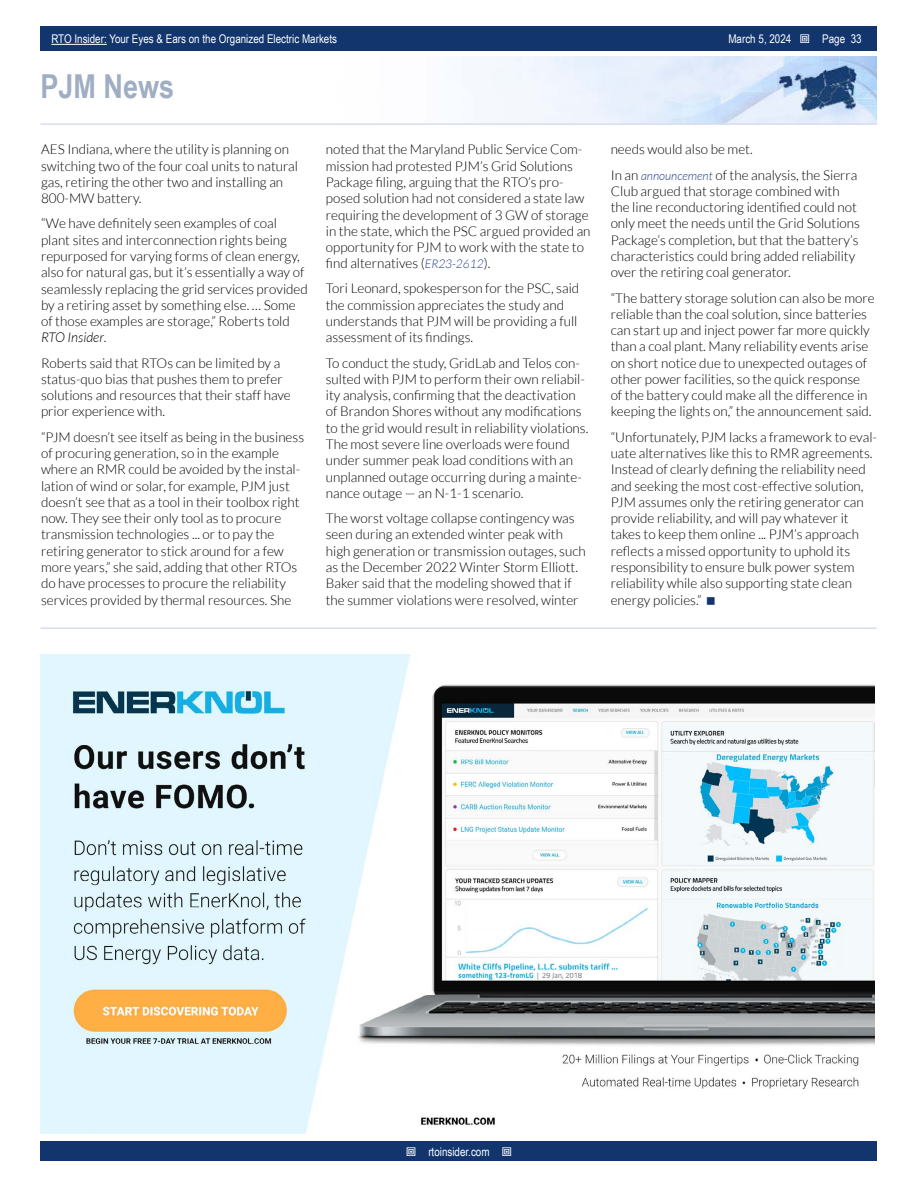
<style>
.page{position:relative;width:918px;height:1188px;background:#fff}
.page>*{position:absolute;margin:0;border:0;box-sizing:border-box;transform-origin:0 0}
.t1{font:700 33px "Arial Narrow";color:#a0aec4}
.t2{font:300 13.5px/16.4px "Lato";color:#000}
.t3{font:12px "Arial Narrow";color:#fff}
.s1{font-style:italic}
.s2{font-style:italic;font-size:12px;color:#25408f}
</style>
<div class="page">
<div style="left:41px;top:1142px;width:836px;height:19px;background:#11356c"></div>
<div style="left:41px;top:27px;width:836px;height:24px;background:#11356c"></div>
<hr style="left:51px;top:44px;width:56px;height:1px;background:#fff">
<img style="left:491px;top:56px;width:386px;height:67px">
<hr style="left:40px;top:123px;width:837px;height:2px;background:#d6deec">
<img style="left:40px;top:655px;width:835px;height:479px">
<hr style="left:41px;top:627px;width:836px;height:2px;background:#d6deec">
<p class="t3" style="left:51px;top:30px;width:287px">RTO Insider: Your Eyes &amp; Ears on the Organized Electric Markets</p>
<p class="t3" style="left:728px;top:30px;width:64px">March 5, 2024</p>
<p class="t3" style="left:822px;top:30px;width:41px">Page 33</p>
<h1 class="t1" style="left:40px;top:61px;width:135px">PJM News</h1>
<p class="t2" style="left:41px;top:141px;width:258px">AES Indiana, where the utility is planning on switching two of the four coal units to natural gas, retiring the other two and installing an 800-MW battery.</p>
<p class="t2" style="left:41px;top:215px;width:268px">“We have definitely seen examples of coal plant sites and interconnection rights being repurposed for varying forms of clean energy, also for natural gas, but it’s essentially a way of seamlessly replacing the grid services provided by a retiring asset by something else. … Some of those examples are storage,” Roberts told <span class="s1">RTO Insider</span>.</p>
<p class="t2" style="left:41px;top:355px;width:251px">Roberts said that RTOs can be limited by a status-quo bias that pushes them to prefer solutions and resources that their staff have prior experience with.</p>
<p class="t2" style="left:41px;top:429px;width:265px">“PJM doesn’t see itself as being in the business of procuring generation, so in the example where an RMR could be avoided by the instal&shy;lation of wind or solar, for example, PJM just doesn’t see that as a tool in their toolbox right now. They see their only tool as to procure transmission technologies ... or to pay the retiring generator to stick around for a few more years,” she said, adding that other RTOs do have processes to procure the reliability services provided by thermal resources. She</p>
<p class="t2" style="left:326px;top:141px;width:266px">noted that the Maryland Public Service Com&shy;mission had protested PJM’s Grid Solutions Package filing, arguing that the RTO’s pro&shy;posed solution had not considered a state law requiring the development of 3 GW of storage in the state, which the PSC argued provided an opportunity for PJM to work with the state to find alternatives (<span class="s2">ER23-2612</span>).</p>
<p class="t2" style="left:326px;top:281px;width:255px">Tori Leonard, spokesperson for the PSC, said the commission appreciates the study and understands that PJM will be providing a full assessment of its findings.</p>
<p class="t2" style="left:326px;top:355px;width:263px">To conduct the study, GridLab and Telos con&shy;sulted with PJM to perform their own reliabil&shy;ity analysis, confirming that the deactivation of Brandon Shores without any modifications to the grid would result in reliability violations.<br>The most severe line overloads were found under summer peak load conditions with an unplanned outage occurring during a mainte&shy;nance outage — an N-1-1 scenario.</p>
<p class="t2" style="left:326px;top:510px;width:261px">The worst voltage collapse contingency was seen during an extended winter peak with high generation or transmission outages, such as the December 2022 Winter Storm Elliott.<br>Baker said that the modeling showed that if the summer violations were resolved, winter</p>
<p class="t2" style="left:611px;top:137px;width:248px;line-height:25.2px">needs would also be met.<br>In an <span class="s2">announcement</span> of the analysis, the Sierra</p>
<p class="t2" style="left:611px;top:183px;width:251px">Club argued that storage combined with the line reconductoring identified could not only meet the needs until the Grid Solutions Package’s completion, but that the battery’s characteristics could bring added reliability over the retiring coal generator.</p>
<p class="t2" style="left:611px;top:290px;width:266px">“The battery storage solution can also be more reliable than the coal solution, since batteries can start up and inject power far more quickly than a coal plant. Many reliability events arise on short notice due to unexpected outages of other power facilities, so the quick response of the battery could make all the difference in keeping the lights on,” the announcement said.</p>
<p class="t2" style="left:611px;top:429px;width:268px">“Unfortunately, PJM lacks a framework to eval&shy;uate alternatives like this to RMR agreements.<br>Instead of clearly defining the reliability need and seeking the most cost-effective solution, PJM assumes only the retiring generator can provide reliability, and will pay whatever it takes to keep them online ... PJM’s approach reflects a missed opportunity to uphold its responsibility to ensure bulk power system reliability while also supporting state clean energy policies.”</p>
<p class="t3" style="left:428px;top:1143px;width:63px">rtoinsider.com</p>
</div>
